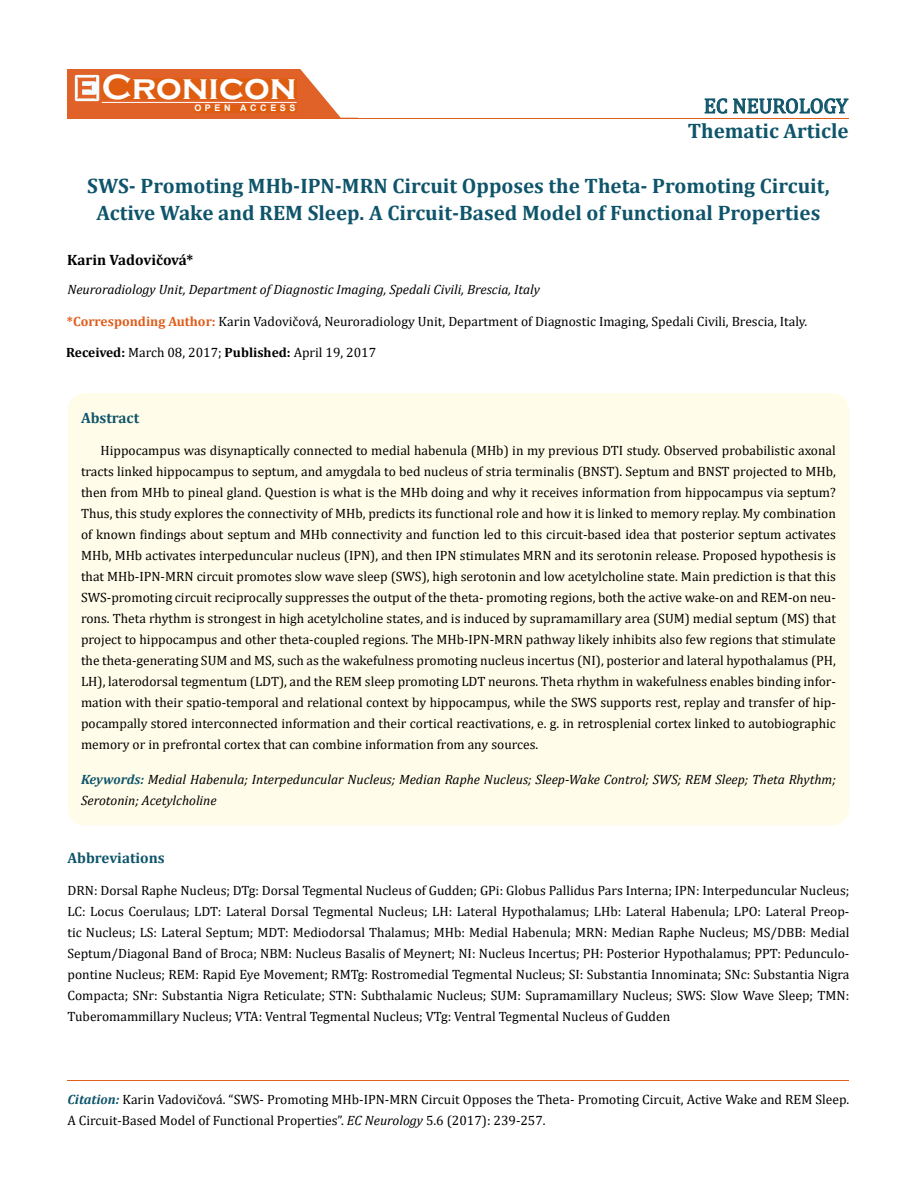
<style>
.page{position:relative;width:917px;height:1190px;background:#fff}
.page>*{position:absolute;margin:0;border:0;box-sizing:border-box;transform-origin:0 0}
.t1{font:700 36px "Copperplate Gothic";color:#fff}
.t2{font:700 21px/27px "Cambria";color:#0e546a;text-align:center}
.t3{font:21px "Cambria";color:#0e546a}
.t4{font:700 15px "Cambria";color:#0e546a}
.t5{font:700 15px "Cambria";color:#000}
.t6{font:13.5px/21px "Cambria";color:#000;text-align:justify}
.t7{font:italic 13.5px/21px "Cambria";color:#000}
.t8{font:700 9px "Arial";letter-spacing:.4em;color:#fff}
.s1{font-weight:700;color:#e05d1a}
.s2{font-weight:700}
.s3{font-weight:700;color:#0e546a}
.s4{font-weight:700;font-style:italic;color:#0e546a}
.s5{font-style:italic}
</style>
<div class="page">
<div style="left:67px;top:70px;width:290px;height:49px;background:#e06228"></div>
<svg style="left:300px;top:69px;width:58px;height:49px"></svg>
<img style="left:75px;top:75px;width:24px;height:26px">
<div style="left:102px;top:79px;width:195px;height:21px;background:#df5d11"></div>
<div style="left:194px;top:105px;width:103px;height:7px;background:#df5d11"></div>
<svg style="left:704px;top:98px;width:144px;height:16px"></svg>
<hr style="left:102px;top:102px;width:194px;height:1px;background:#fff">
<hr style="left:279px;top:118px;width:569px;height:1px;background:#e05d1a">
<hr style="left:67px;top:1080px;width:782px;height:1px;background:#e05d1a">
<div style="left:67px;top:393px;width:782px;height:432px;background:#fffde9;border-radius:18px"></div>
<h1 class="t1" style="left:102px;top:68px;width:196px">Cronicon</h1>
<p class="t8" style="left:194px;top:102px;width:103px">OPEN ACCESS</p>
<h2 class="t3" style="left:704px;top:93px;width:146px">EC NEUROLOGY</h2>
<h2 class="t2" style="left:687px;top:116px;width:162px">Thematic Article</h2>
<h2 class="t2" style="left:87px;top:172px;width:743px">SWS- Promoting MHb-IPN-MRN Circuit Opposes the Theta- Promoting Circuit,<br>Active Wake and REM Sleep. A Circuit-Based Model of Functional Properties</h2>
<p class="t5" style="left:67px;top:249px;width:128px">Karin Vadovičová*</p>
<p class="t7" style="left:67px;top:278px;width:474px">Neuroradiology Unit, Department of Diagnostic Imaging, Spedali Civili, Brescia, Italy</p>
<p class="t6" style="left:67px;top:310px;width:741px"><span class="s1">*Corresponding Author:</span> Karin Vadovičová, Neuroradiology Unit, Department of Diagnostic Imaging, Spedali Civili, Brescia, Italy.</p>
<p class="t6" style="left:66px;top:342px;width:311px"><span class="s2">Received:</span> March 08, 2017; <span class="s2">Published:</span> April 19, 2017</p>
<p class="t4" style="left:81px;top:407px;width:60px">Abstract</p>
<p class="t6" style="left:81px;top:439px;width:756px;text-indent:19px">Hippocampus was disynaptically connected to medial habenula (MHb) in my previous DTI study. Observed probabilistic axonal tracts linked hippocampus to septum, and amygdala to bed nucleus of stria terminalis (BNST). Septum and BNST projected to MHb, then from MHb to pineal gland. Question is what is the MHb doing and why it receives information from hippocampus via septum?<br>Thus, this study explores the connectivity of MHb, predicts its functional role and how it is linked to memory replay. My combination of known findings about septum and MHb connectivity and function led to this circuit-based idea that posterior septum activates MHb, MHb activates interpeduncular nucleus (IPN), and then IPN stimulates MRN and its serotonin release. Proposed hypothesis is that MHb-IPN-MRN circuit promotes slow wave sleep (SWS), high serotonin and low acetylcholine state. Main prediction is that this SWS-promoting circuit reciprocally suppresses the output of the theta- promoting regions, both the active wake-on and REM-on neu&shy;rons. Theta rhythm is strongest in high acetylcholine states, and is induced by supramamillary area (SUM) medial septum (MS) that project to hippocampus and other theta-coupled regions. The MHb-IPN-MRN pathway likely inhibits also few regions that stimulate the theta-generating SUM and MS, such as the wakefulness promoting nucleus incertus (NI), posterior and lateral hypothalamus (PH, LH), laterodorsal tegmentum (LDT), and the REM sleep promoting LDT neurons. Theta rhythm in wakefulness enables binding infor&shy;mation with their spatio-temporal and relational context by hippocampus, while the SWS supports rest, replay and transfer of hip&shy;pocampally stored interconnected information and their cortical reactivations, e. g. in retrosplenial cortex linked to autobiographic memory or in prefrontal cortex that can combine information from any sources.</p>
<p class="t7" style="left:81px;top:768px;width:756px"><span class="s3">Keywords:</span> Medial Habenula; Interpeduncular Nucleus; Median Raphe Nucleus; Sleep-Wake Control; SWS; REM Sleep; Theta Rhythm;<br>Serotonin; Acetylcholine</p>
<p class="t4" style="left:67px;top:847px;width:99px">Abbreviations</p>
<p class="t6" style="left:67px;top:879px;width:783px">DRN: Dorsal Raphe Nucleus; DTg: Dorsal Tegmental Nucleus of Gudden; GPi: Globus Pallidus Pars Interna; IPN: Interpeduncular Nucleus; LC: Locus Coerulaus; LDT: Lateral Dorsal Tegmental Nucleus; LH: Lateral Hypothalamus; LHb: Lateral Habenula; LPO: Lateral Preop&shy;tic Nucleus; LS: Lateral Septum; MDT: Mediodorsal Thalamus; MHb: Medial Habenula; MRN: Median Raphe Nucleus; MS/DBB: Medial Septum/Diagonal Band of Broca; NBM: Nucleus Basalis of Meynert; NI: Nucleus Incertus; PH: Posterior Hypothalamus; PPT: Pedunculo&shy;pontine Nucleus; REM: Rapid Eye Movement; RMTg: Rostromedial Tegmental Nucleus; SI: Substantia Innominata; SNc: Substantia Nigra Compacta; SNr: Substantia Nigra Reticulate; STN: Subthalamic Nucleus; SUM: Supramamillary Nucleus; SWS: Slow Wave Sleep; TMN:<br>Tuberomammillary Nucleus; VTA: Ventral Tegmental Nucleus; VTg: Ventral Tegmental Nucleus of Gudden</p>
<p class="t6" style="left:67px;top:1088px;width:783px"><span class="s4">Citation:</span> Karin Vadovičová. “SWS- Promoting MHb-IPN-MRN Circuit Opposes the Theta- Promoting Circuit, Active Wake and REM Sleep.<br>A Circuit-Based Model of Functional Properties”. <span class="s5">EC Neurology</span> 5.6 (2017): 239-257.</p>
</div>
